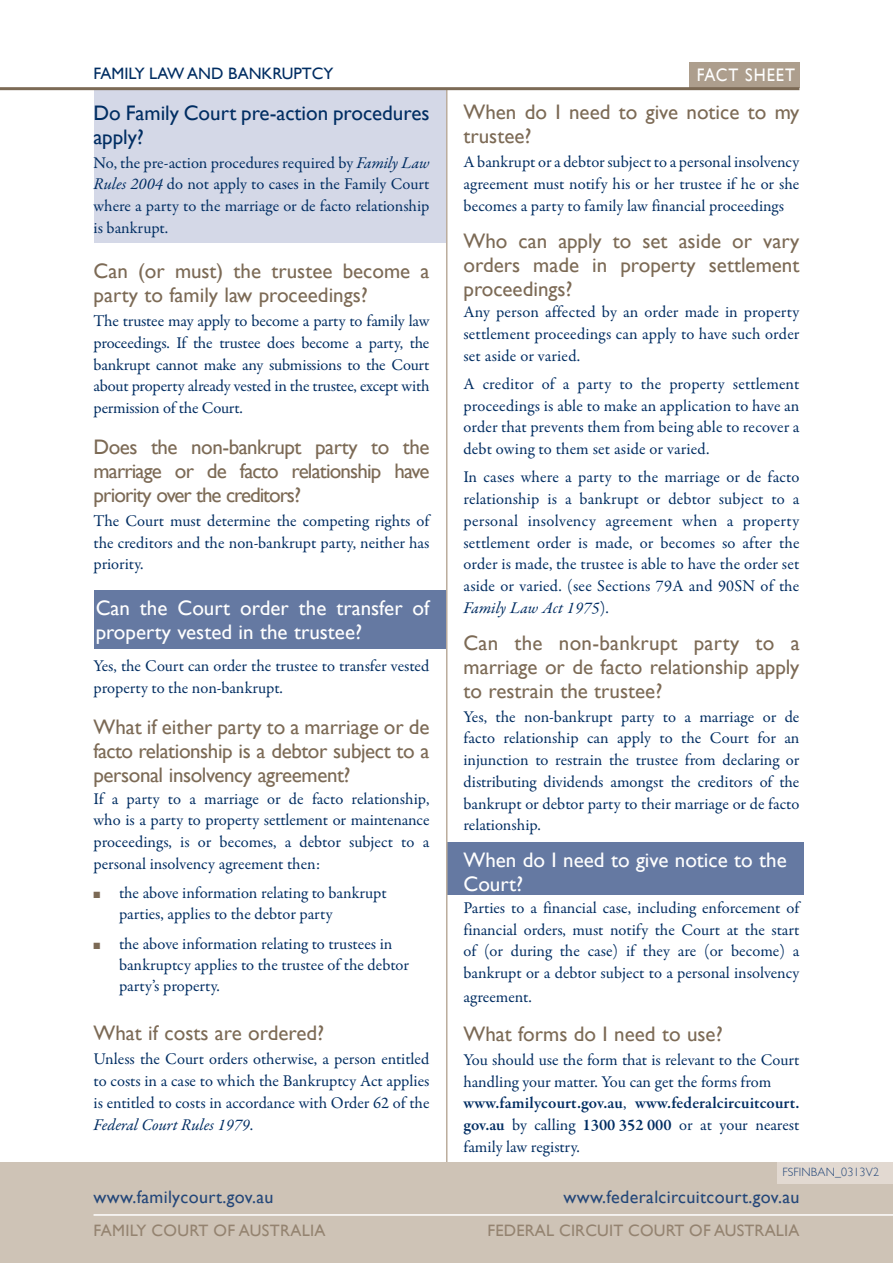
<style>
.page{position:relative;width:893px;height:1263px;background:#fff}
.page>*{position:absolute;margin:0;border:0;box-sizing:border-box;transform-origin:0 0}
.Head2a{font:21px/24px "Gill Sans";color:#7c6a55;text-align:justify}
.Head2a-2{font:21px/24px "Gill Sans";color:#fff}
.Head2a-3{font:21px/24px "Gill Sans";color:#002d62}
.Indent_-_space{font:21px/24px "Gill Sans";color:#fff}
.t1{font:18.15px "Gill Sans";letter-spacing:.06em;color:#fff;scale:.91 1}
.t2{font:18px "Gill Sans";letter-spacing:.02em;color:#244779}
.Normal___space{font:16.5px/21.8px "Garamond Premr Pro";color:#002d62;text-align:justify}
.Normal___space-2{font:600 16.5px/21.8px "Garamond Premr Pro";letter-spacing:.01em;color:#002d62;text-align:justify}
.Indent_-_space-2{font:16.5px/21px "Garamond Premr Pro";letter-spacing:-.005em;color:#002d62}
.Indent{font:16.5px/21px "Garamond Premr Pro";letter-spacing:-.005em;color:#002d62}
.t3{font:16.5px "Gill Sans";letter-spacing:.01em;color:#948370}
.t4{font:16.5px "Gill Sans";color:#002d62}
.t5{font:300 12px "Gill Sans";letter-spacing:.01em;color:#244779}
.s1{font-style:italic}
.s2{color:#7c6a55}
.s3{font-weight:400}
</style>
<div class="page">
<div style="left:447px;top:843px;width:357px;height:52px;background:#6579a2"></div>
<div style="left:94px;top:590px;width:352px;height:58px;background:#6579a2"></div>
<div style="left:94px;top:89px;width:352px;height:153px;background:#d4d8e7"></div>
<hr style="left:446px;top:88px;width:1px;height:1093px;background:#bbad9d">
<div style="left:689px;top:62px;width:110px;height:26px;background:#ad9e8d"></div>
<hr style="left:0;top:87px;width:799px;height:3px;background:#7c6a55">
<div style="left:0;top:1162px;width:893px;height:101px;background:#cec3b6"></div>
<div style="left:777px;top:1162px;width:116px;height:21px;background:#e2d9d1"></div>
<hr style="left:94px;top:1214px;width:799px;height:2px;background:#fff">
<p class="t4" style="left:94px;top:64px;width:242px">FAMILY LAW AND BANKRUPTCY</p>
<p class="t1" style="left:697px;top:64px;width:110px">FACT SHEET</p>
<p class="Head2a-3" style="left:94px;top:101px;width:337px">Do Family Court pre-action procedures apply?</p>
<p class="Normal___space" style="left:94px;top:152px;width:337px">No, the pre-action procedures required by <span class="s1">Family Law Rules 2004</span> do not apply to cases in the Family Court where a party to the marriage or de facto relationship is bankrupt.</p>
<p class="Head2a" style="left:94px;top:259px;width:337px">Can (or must) the trustee become a party to family law proceedings?</p>
<p class="Normal___space" style="left:94px;top:310px;width:337px">The trustee may apply to become a party to family law proceedings. If the trustee does become a party, the bankrupt cannot make any submissions to the Court about property already vested in the trustee, except with permission of the Court.</p>
<p class="Head2a" style="left:94px;top:435px;width:337px">Does the non-bankrupt party to the marriage or de facto relationship have priority over the creditors?</p>
<p class="Normal___space" style="left:94px;top:510px;width:337px">The Court must determine the competing rights of the creditors and the non-bankrupt party, neither has priority.</p>
<p class="Head2a-2" style="left:96px;top:595px;width:335px">Can the Court order the transfer of property vested in the trustee?</p>
<p class="Normal___space" style="left:94px;top:655px;width:337px">Yes, the Court can order the trustee to transfer vested property to the non-bankrupt.</p>
<p class="Head2a" style="left:94px;top:715px;width:337px">What if either party to a marriage or de facto relationship is a debtor subject to a personal insolvency agreement?</p>
<p class="Normal___space" style="left:94px;top:788px;width:337px">If a party to a marriage or de facto relationship, who is a party to property settlement or maintenance proceedings, is or becomes, a debtor subject to a personal insolvency agreement then:</p>
<p class="Indent" style="left:119px;top:883px;width:269px;text-indent:-26px"><span class="s2">■</span> the above information relating to bankrupt parties, applies to the debtor party</p>
<p class="Indent_-_space-2" style="left:119px;top:933px;width:292px;text-indent:-26px"><span class="s2">■</span> the above information relating to trustees in bankruptcy applies to the trustee of the debtor party’s property.</p>
<p class="Head2a" style="left:94px;top:1021px;width:232px">What if costs are ordered?</p>
<p class="Normal___space" style="left:94px;top:1049px;width:337px">Unless the Court orders otherwise, a person entitled to costs in a case to which the Bankruptcy Act applies is entitled to costs in accordance with Order 62 of the <span class="s1">Federal Court Rules 1979</span>.</p>
<p class="Head2a" style="left:463px;top:100px;width:337px">When do I need to give notice to my trustee?</p>
<p class="Normal___space" style="left:463px;top:152px;width:337px">A bankrupt or a debtor subject to a personal insolvency agreement must notify his or her trustee if he or she becomes a party to family law financial proceedings</p>
<p class="Head2a" style="left:463px;top:228px;width:337px">Who can apply to set aside or vary orders made in property settlement proceedings?</p>
<p class="Normal___space" style="left:463px;top:302px;width:337px">Any person affected by an order made in property settlement proceedings can apply to have such order set aside or varied.</p>
<p class="Normal___space" style="left:463px;top:373px;width:337px">A creditor of a party to the property settlement proceedings is able to make an application to have an order that prevents them from being able to recover a debt owing to them set aside or varied.</p>
<p class="Normal___space" style="left:463px;top:467px;width:337px">In cases where a party to the marriage or de facto relationship is a bankrupt or debtor subject to a personal insolvency agreement when a property settlement order is made, or becomes so after the order is made, the trustee is able to have the order set aside or varied. (see Sections 79A and 90SN of the <span class="s1">Family Law Act 1975</span>).</p>
<p class="Head2a" style="left:463px;top:630px;width:338px">Can the non-bankrupt party to a marriage or de facto relationship apply to restrain the trustee?</p>
<p class="Normal___space" style="left:463px;top:706px;width:337px">Yes, the non-bankrupt party to a marriage or de facto relationship can apply to the Court for an injunction to restrain the trustee from declaring or distributing dividends amongst the creditors of the bankrupt or debtor party to their marriage or de facto relationship.</p>
<p class="Indent_-_space" style="left:463px;top:848px;width:325px">When do I need to give notice to the<br>Court?</p>
<p class="Normal___space" style="left:463px;top:897px;width:337px">Parties to a financial case, including enforcement of financial orders, must notify the Court at the start of (or during the case) if they are (or become) a bankrupt or a debtor subject to a personal insolvency</p>
<p class="Normal___space" style="left:463px;top:986px;width:70px">agreement.</p>
<p class="Head2a" style="left:463px;top:1022px;width:261px">What forms do I need to use?</p>
<p class="Normal___space" style="left:463px;top:1049px;width:337px">You should use the form that is relevant to the Court handling your matter. You can get the forms from</p>
<p class="Normal___space-2" style="left:463px;top:1092px;width:337px">www.familycourt.gov.au<span class="s3">,</span> www.federalcircuitcourt. gov.au <span class="s3">by calling</span> 1300 352 000 <span class="s3">or at your nearest family law registry.</span></p>
<p class="t5" style="left:782px;top:1164px;width:98px">FSFINBAN_0313V2</p>
<p class="t2" style="left:94px;top:1186px;width:181px">www.familycourt.gov.au</p>
<p class="t2" style="left:563px;top:1186px;width:237px">www.federalcircuitcourt.gov.au</p>
<p class="t3" style="left:94px;top:1221px;width:233px">FAMILY COURT OF AUSTRALIA</p>
<p class="t3" style="left:488px;top:1221px;width:313px">FEDERAL CIRCUIT COURT OF AUSTRALIA</p>
</div>
